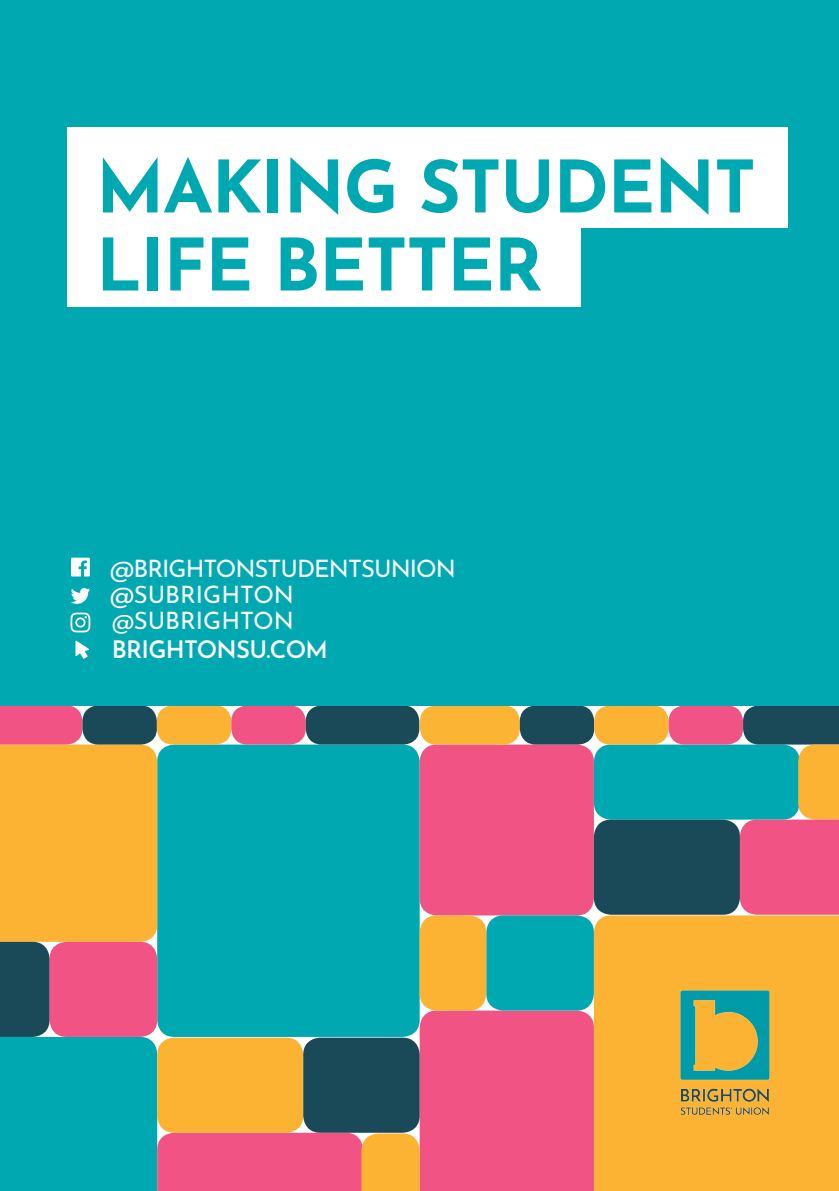
<style>
.page{position:relative;width:839px;height:1191px;background:#fff}
.page>*{position:absolute;margin:0;border:0;box-sizing:border-box;transform-origin:0 0}
.t1{font:700 72px/78px "Josefin Sans";letter-spacing:-.02em;color:#00a8b1}
.t2{font:24px "Josefin Sans";color:#fff}
.t3{font:24px "Josefin Sans";letter-spacing:-.04em;color:#fff}
.t4{font:600 24px "Josefin Sans";letter-spacing:-.03em;color:#fff}
.s1{font-size:22px}
</style>
<div class="page">
<div style="left:594px;top:915px;width:245px;height:275px;background:#fcb333"></div>
<div style="left:594px;top:744px;width:205px;height:75px;background:#00a8b1;border-radius:17px"></div>
<div style="left:594px;top:705px;width:74px;height:39px;background:#fcb333;border-radius:16px"></div>
<div style="left:668px;top:705px;width:75px;height:39px;background:#f05384;border-radius:16px"></div>
<div style="left:594px;top:819px;width:146px;height:95px;background:#1a4a58;border-radius:17px"></div>
<svg style="left:740px;top:705px;width:99px;height:209px"></svg>
<div style="left:0;top:0;width:839px;height:705px;background:#00a8b1"></div>
<img style="left:654px;top:964px;width:141px;height:176px">
<svg style="left:70px;top:612px;width:20px;height:20px"></svg>
<svg style="left:71px;top:557px;width:19px;height:19px"></svg>
<svg style="left:71px;top:588px;width:19px;height:16px"></svg>
<svg style="left:75px;top:640px;width:14px;height:18px"></svg>
<div style="left:68px;top:128px;width:720px;height:100px;background:#fff"></div>
<div style="left:68px;top:211px;width:513px;height:95px;background:#fff"></div>
<svg style="left:0;top:705px;width:594px;height:486px;background:#808982"></svg>
<p class="t1" style="left:96px;top:137px;width:661px">MAKING STUDENT<br>LIFE BETTER</p>
<p class="t3" style="left:110px;top:548px;width:348px">@BRIGHTONSTUDENTSUNION</p>
<p class="t2" style="left:112px;top:600px;width:184px"><span class="s1">@</span>SUBRIGHTON</p>
<p class="t4" style="left:112px;top:628px;width:218px">BRIGHTONSU.COM</p>
<p class="t2" style="left:110px;top:574px;width:186px">@SUBRIGHTON</p>
</div>
